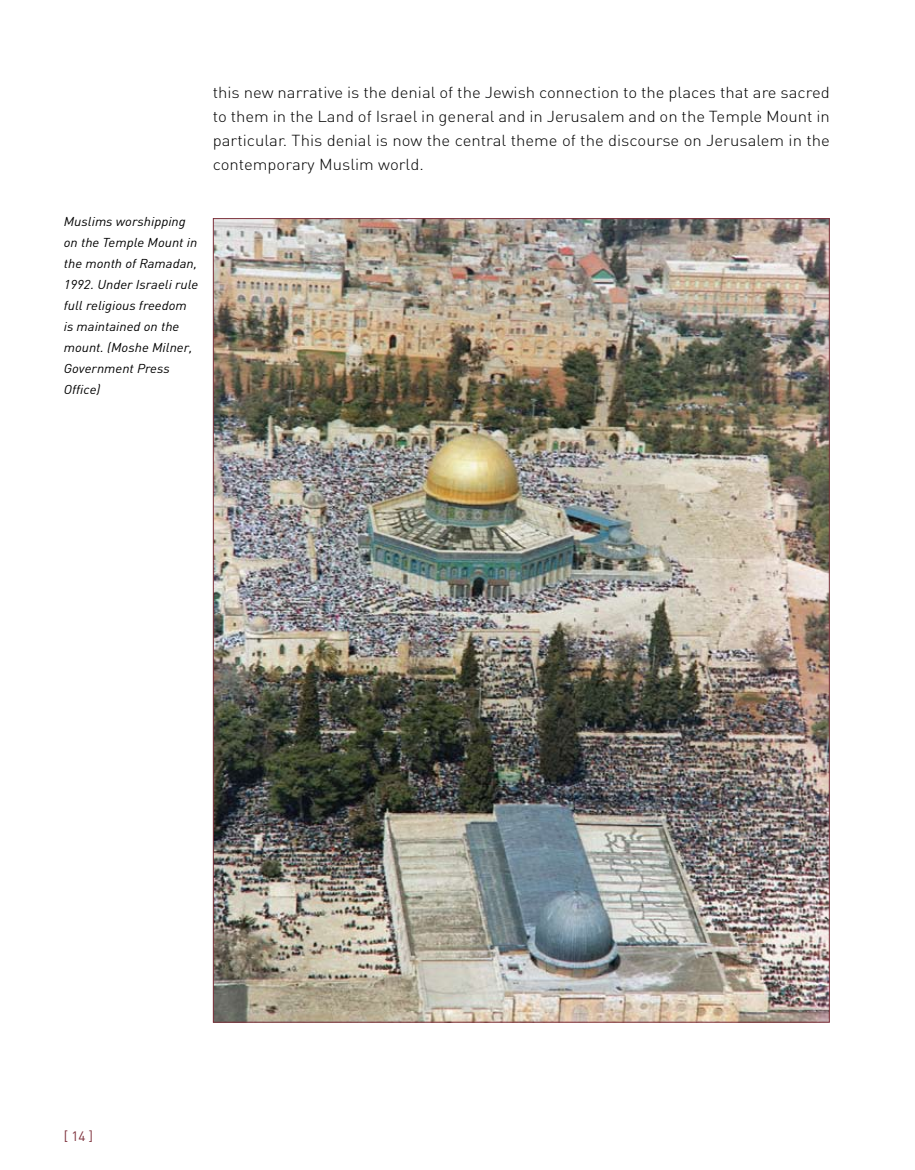
<style>
.page{position:relative;width:915px;height:1170px;background:#fff}
.page>*{position:absolute;margin:0;border:0;box-sizing:border-box;transform-origin:0 0}
.t1{font:300 15.75px/24px "DIN";color:#000;text-align:justify;scale:1.06 1}
.t2{font:13.5px "DIN";color:#7e313c}
.t3{font:italic 12.75px/21px "DIN";color:#000;scale:1.06 1}
</style>
<div class="page">
<img style="left:215px;top:220px;width:612px;height:800px">
<p class="t1" style="left:213px;top:80px;width:583px">this new narrative is the denial of the Jewish connection to the places that are sacred to them in the Land of Israel in general and in Jerusalem and on the Temple Mount in particular. This denial is now the central theme of the discourse on Jerusalem in the contemporary Muslim world.</p>
<p class="t3" style="left:64px;top:211px;width:128px">Muslims worshipping on the Temple Mount in the month of Ramadan,<br>1992. Under Israeli rule full religious freedom is maintained on the mount. (Moshe Milner,<br>Government Press<br>Office)</p>
<p class="t2" style="left:64px;top:1127px;width:31px">[ 14 ]</p>
</div>
